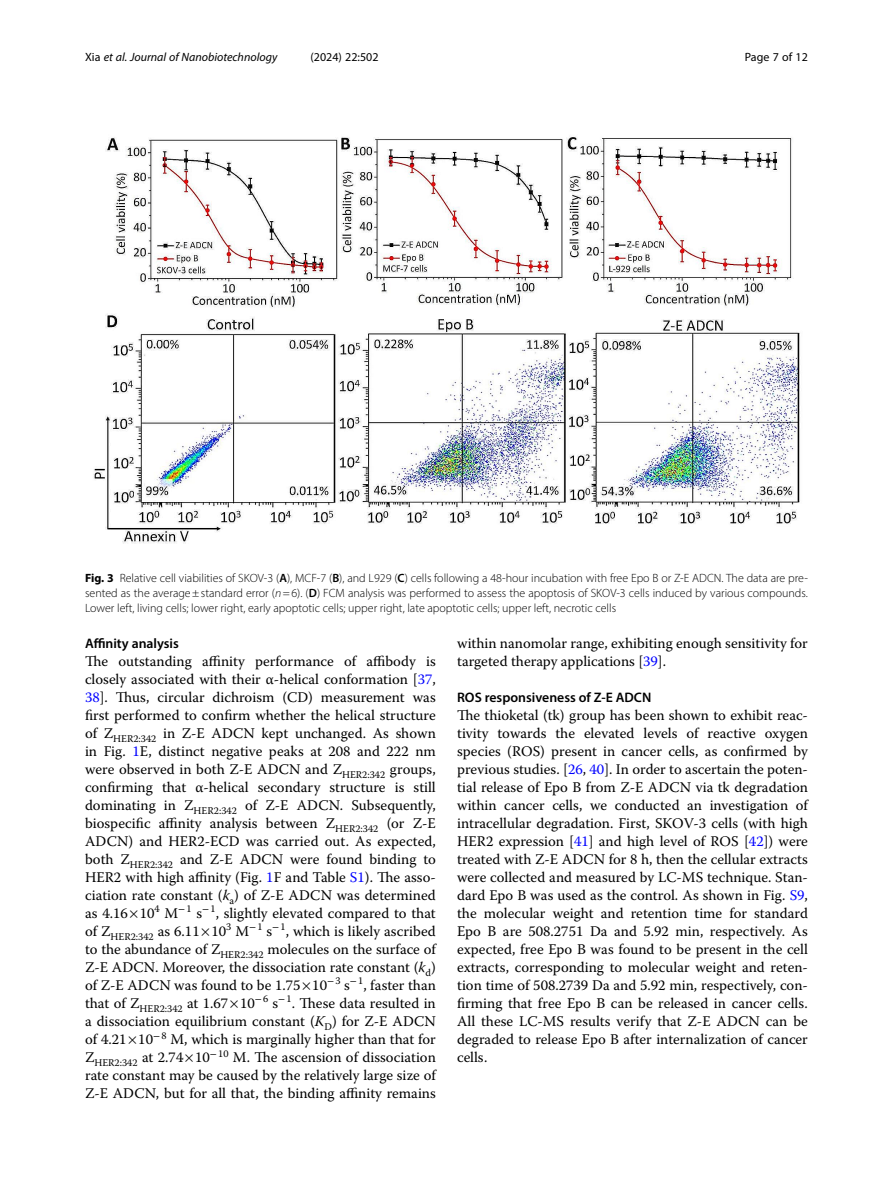
<style>
.page{position:relative;width:893px;height:1191px;background:#fff}
.page>*{position:absolute;margin:0;border:0;box-sizing:border-box;transform-origin:0 0}
.Body_Text{font:14.7px/18px "Warnock Pro";color:#000;text-align:justify}
.Head_2{font:600 13.8px "Myriad Pro";color:#000}
.Figure_Caption{font:300 12px/15px "Myriad Pro";color:#000;text-align:justify}
.t1{font:italic 12px "Myriad Pro";color:#000}
.t2{font:12px "Myriad Pro";color:#000}
.s1{font-style:normal}
.s2{font-weight:700}
.s3{font-weight:600}
.s4{font-style:italic}
.s5{color:#00f}
</style>
<div class="page">
<img style="left:93px;top:137px;width:707px;height:407px">
<p class="t1" style="left:85px;top:50px;width:194px"><span class="s1">Xia</span> et al. Journal of Nanobiotechnology</p>
<p class="t2" style="left:310px;top:50px;width:70px">(2024) 22:502</p>
<p class="t2" style="left:745px;top:50px;width:65px">Page 7 of 12</p>
<p class="Figure_Caption" style="left:85px;top:570px;width:724px"><span class="s2">Fig. 3</span> Relative cell viabilities of SKOV-3 (<span class="s3">A</span>), MCF-7 (<span class="s3">B</span>), and L929 (<span class="s3">C</span>) cells following a 48-hour incubation with free Epo B or Z-E ADCN. The data are pre&shy;sented as the average±standard error (<span class="s4">n</span>=6). (<span class="s3">D</span>) FCM analysis was performed to assess the apoptosis of SKOV-3 cells induced by various compounds.<br>Lower left, living cells; lower right, early apoptotic cells; upper right, late apoptotic cells; upper left, necrotic cells</p>
<p class="Head_2" style="left:85px;top:635px;width:95px">Affinity analysis</p>
<p class="Body_Text" style="left:85px;top:652px;width:352px">The outstanding affinity performance of affibody is closely associated with their α-helical conformation [<span class="s5">37</span>, <span class="s5">38</span>]. Thus, circular dichroism (CD) measurement was first performed to confirm whether the helical structure of Z<sub>HER2:342</sub> in Z-E ADCN kept unchanged. As shown in Fig. <span class="s5">1</span>E, distinct negative peaks at 208 and 222 nm were observed in both Z-E ADCN and Z<sub>HER2:342</sub> groups, confirming that α-helical secondary structure is still dominating in Z<sub>HER2:342</sub> of Z-E ADCN. Subsequently, biospecific affinity analysis between Z<sub>HER2:342</sub> (or Z-E ADCN) and HER2-ECD was carried out. As expected, both Z<sub>HER2:342</sub> and Z-E ADCN were found binding to HER2 with high affinity (Fig. <span class="s5">1</span>F and Table <span class="s5">S1</span>). The asso&shy;ciation rate constant (<span class="s4">k</span><sub>a</sub>) of Z-E ADCN was determined as 4.16 10<sup>4</sup> M<sup>−</sup><sup>1</sup> s<sup>−</sup><sup>1</sup>, slightly elevated compared to that of Z<sub>HER2:342</sub> as 6.11 10<sup>3</sup> M<sup>−</sup><sup>1</sup> s<sup>−</sup><sup>1</sup>, which is likely ascribed to the abundance of Z<sub>HER2:342</sub> molecules on the surface of Z-E ADCN. Moreover, the dissociation rate constant (<span class="s4">k</span><sub>d</sub>) of Z-E ADCN was found to be 1.75 10<sup>−</sup><sup>3</sup> s<sup>−</sup><sup>1</sup>, faster than that of Z<sub>HER2:342</sub> at 1.67 10<sup>−</sup><sup>6</sup> s<sup>−</sup><sup>1</sup>. These data resulted in a dissociation equilibrium constant (<span class="s4">K</span><sub>D</sub>) for Z-E ADCN of 4.21 10<sup>−</sup><sup>8</sup> M, which is marginally higher than that for Z<sub>HER2:342</sub> at 2.74 10<sup>−</sup><sup>10</sup> M. The ascension of dissociation rate constant may be caused by the relatively large size of Z-E ADCN, but for all that, the binding affinity remains</p>
<p class="Body_Text" style="left:457px;top:634px;width:352px">within nanomolar range, exhibiting enough sensitivity for targeted therapy applications [<span class="s5">39</span>].</p>
<p class="Head_2" style="left:457px;top:689px;width:196px">ROS responsiveness of Z-E ADCN</p>
<p class="Body_Text" style="left:457px;top:706px;width:352px">The thioketal (tk) group has been shown to exhibit reac&shy;tivity towards the elevated levels of reactive oxygen species (ROS) present in cancer cells, as confirmed by previous studies. [<span class="s5">26</span>, <span class="s5">40</span>]. In order to ascertain the poten&shy;tial release of Epo B from Z-E ADCN via tk degradation within cancer cells, we conducted an investigation of intracellular degradation. First, SKOV-3 cells (with high HER2 expression [<span class="s5">41</span>] and high level of ROS [<span class="s5">42</span>]) were treated with Z-E ADCN for 8 h, then the cellular extracts were collected and measured by LC-MS technique. Stan&shy;dard Epo B was used as the control. As shown in Fig. <span class="s5">S9</span>, the molecular weight and retention time for standard Epo B are 508.2751 Da and 5.92 min, respectively. As expected, free Epo B was found to be present in the cell extracts, corresponding to molecular weight and reten&shy;tion time of 508.2739 Da and 5.92 min, respectively, con&shy;firming that free Epo B can be released in cancer cells.<br>All these LC-MS results verify that Z-E ADCN can be degraded to release Epo B after internalization of cancer cells.</p>
</div>
